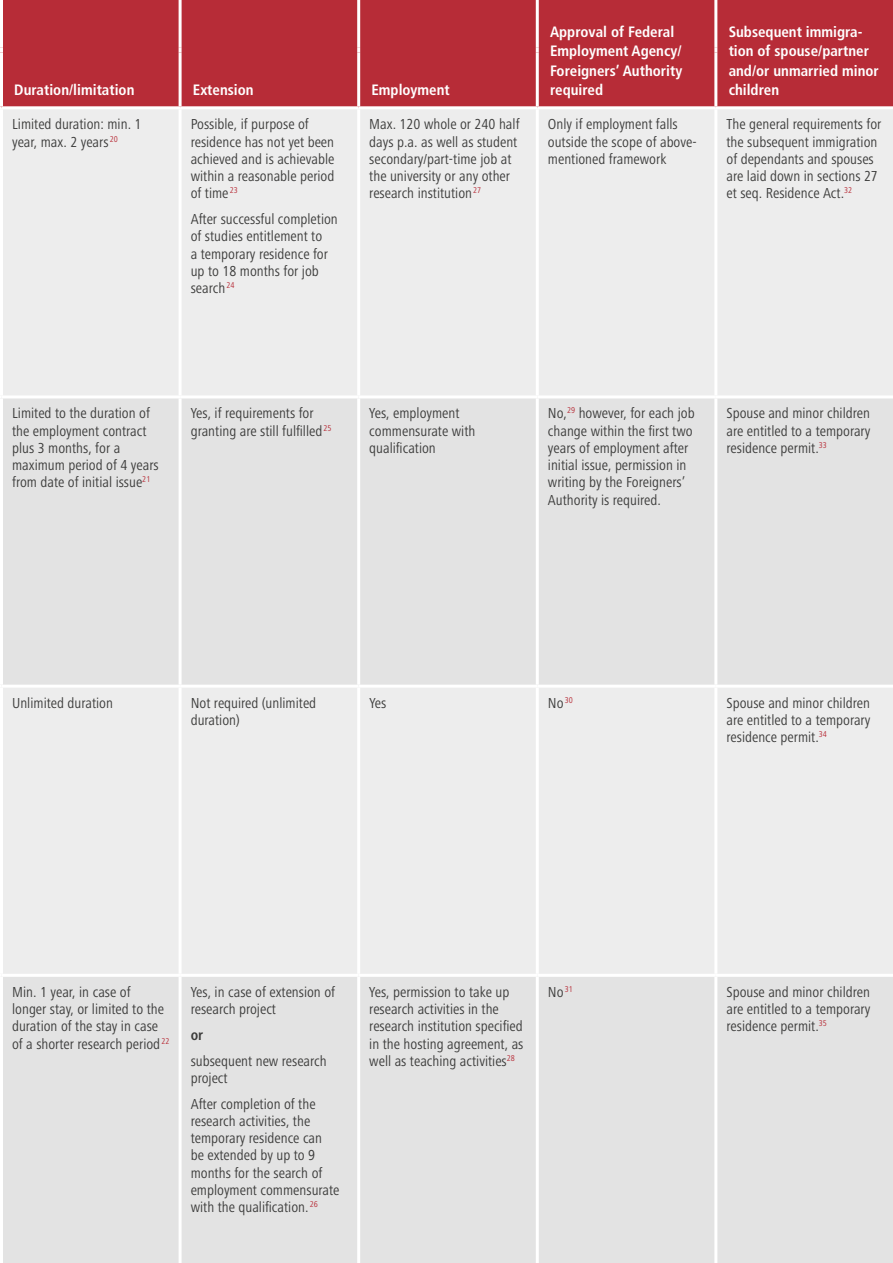
<style>
.page{position:relative;width:893px;height:1263px;background:#fff}
.page>*{position:absolute;margin:0;border:0;box-sizing:border-box;transform-origin:0 0}
.t1{font:condensed 15px/17.2px "Frutiger Next Pro";color:#3c3c3b}
.t2{font:700 condensed 15px/19.5px "Frutiger";color:#fff}
.t3{font:700 condensed 15px "Frutiger Next Pro";color:#3c3c3b}
</style>
<div class="page">
<div style="left:1px;top:0;width:891px;height:108px;background:#b72c37"></div>
<div style="left:3px;top:109px;width:889px;height:865px;background:#ededed"></div>
<div style="left:3px;top:398px;width:889px;height:287px;background:#e3e3e3"></div>
<div style="left:3px;top:977px;width:889px;height:286px;background:#e3e3e3"></div>
<hr style="left:0;top:0;width:3px;height:48px;background:#fff">
<hr style="left:179px;top:0;width:3px;height:48px;background:#fff">
<hr style="left:357px;top:0;width:3px;height:48px;background:#fff">
<hr style="left:536px;top:0;width:3px;height:48px;background:#fff">
<hr style="left:714px;top:0;width:3px;height:48px;background:#fff">
<svg style="left:179px;top:48px;width:3px;height:5px"></svg>
<svg style="left:357px;top:48px;width:3px;height:5px"></svg>
<svg style="left:536px;top:48px;width:3px;height:5px"></svg>
<svg style="left:714px;top:48px;width:3px;height:5px"></svg>
<hr style="left:179px;top:53px;width:3px;height:53px;background:#fff">
<hr style="left:357px;top:53px;width:3px;height:53px;background:#fff">
<hr style="left:536px;top:53px;width:3px;height:53px;background:#fff">
<hr style="left:714px;top:53px;width:3px;height:53px;background:#fff">
<hr style="left:0;top:53px;width:3px;height:53px;background:#fff">
<svg style="left:0;top:47px;width:3px;height:6px"></svg>
<hr style="left:2px;top:106px;width:178px;height:3px;background:#fff">
<hr style="left:180px;top:106px;width:179px;height:3px;background:#fff">
<hr style="left:179px;top:109px;width:3px;height:286px;background:#fff">
<hr style="left:359px;top:106px;width:178px;height:3px;background:#fff">
<hr style="left:357px;top:109px;width:3px;height:286px;background:#fff">
<hr style="left:537px;top:106px;width:179px;height:3px;background:#fff">
<hr style="left:536px;top:109px;width:3px;height:286px;background:#fff">
<hr style="left:716px;top:106px;width:177px;height:3px;background:#fff">
<hr style="left:714px;top:109px;width:3px;height:286px;background:#fff">
<hr style="left:2px;top:685px;width:178px;height:3px;background:#fff">
<hr style="left:180px;top:685px;width:179px;height:3px;background:#fff">
<hr style="left:179px;top:688px;width:3px;height:286px;background:#fff">
<hr style="left:359px;top:685px;width:178px;height:3px;background:#fff">
<hr style="left:357px;top:688px;width:3px;height:286px;background:#fff">
<hr style="left:537px;top:685px;width:179px;height:3px;background:#fff">
<hr style="left:536px;top:688px;width:3px;height:286px;background:#fff">
<hr style="left:716px;top:685px;width:177px;height:3px;background:#fff">
<hr style="left:714px;top:688px;width:3px;height:286px;background:#fff">
<hr style="left:179px;top:977px;width:3px;height:286px;background:#fff">
<hr style="left:357px;top:977px;width:3px;height:286px;background:#fff">
<hr style="left:536px;top:977px;width:3px;height:286px;background:#fff">
<hr style="left:714px;top:977px;width:3px;height:286px;background:#fff">
<hr style="left:2px;top:395px;width:178px;height:3px;background:#fff">
<hr style="left:180px;top:395px;width:179px;height:3px;background:#fff">
<hr style="left:179px;top:398px;width:3px;height:287px;background:#fff">
<hr style="left:359px;top:395px;width:178px;height:3px;background:#fff">
<hr style="left:357px;top:398px;width:3px;height:287px;background:#fff">
<hr style="left:537px;top:395px;width:179px;height:3px;background:#fff">
<hr style="left:536px;top:398px;width:3px;height:287px;background:#fff">
<hr style="left:716px;top:395px;width:177px;height:3px;background:#fff">
<hr style="left:714px;top:398px;width:3px;height:287px;background:#fff">
<p class="t2" style="left:14px;top:80px;width:122px">Duration/limitation</p>
<p class="t2" style="left:193px;top:80px;width:62px">Extension</p>
<p class="t2" style="left:371px;top:80px;width:80px">Employment</p>
<p class="t2" style="left:550px;top:22px;width:134px">Approval of Federal<br>Employment Agency/<br>Foreigners’ Authority required</p>
<p class="t2" style="left:729px;top:22px;width:152px">Subsequent immigra&shy;tion of spouse/partner and/or unmarried minor children</p>
<p class="t1" style="left:12px;top:116px;width:131px">Limited duration: min. 1 year, max. 2 years <sup>20</sup></p>
<p class="t1" style="left:191px;top:116px;width:145px">Possible, if purpose of residence has not yet been achieved and is achievable within a reasonable period of time <sup>23</sup></p>
<p class="t1" style="left:191px;top:210px;width:149px">After successful completion of studies entitlement to<br>a temporary residence for up to 18 months for job search <sup>24</sup></p>
<p class="t1" style="left:369px;top:116px;width:152px">Max. 120 whole or 240 half days p.a. as well as student secondary/part-time job at the university or any other research institution <sup>27</sup></p>
<p class="t1" style="left:548px;top:116px;width:150px">Only if employment falls outside the scope of above&shy;mentioned framework</p>
<p class="t1" style="left:726px;top:116px;width:156px">The general requirements for the subsequent immigration of dependants and spouses are laid down in sections 27 et seq. Residence Act.<sup>32</sup></p>
<p class="t1" style="left:12px;top:405px;width:148px">Limited to the duration of the employment contract plus 3 months, for a maximum period of 4 years from date of initial issue<sup>21</sup></p>
<p class="t1" style="left:191px;top:405px;width:142px">Yes, if requirements for granting are still fulfilled <sup>25</sup></p>
<p class="t1" style="left:369px;top:405px;width:108px">Yes, employment commensurate with qualification</p>
<p class="t1" style="left:548px;top:405px;width:148px">No,<sup>29</sup> however, for each job change within the first two years of employment after initial issue, permission in writing by the Foreigners’<br>Authority is required.</p>
<p class="t1" style="left:726px;top:405px;width:145px;text-align:justify">Spouse and minor children are entitled to a temporary residence permit.<sup>33</sup></p>
<p class="t1" style="left:12px;top:694px;width:102px">Unlimited duration</p>
<p class="t1" style="left:191px;top:694px;width:127px">Not required (unlimited duration)</p>
<p class="t1" style="left:369px;top:694px;width:18px">Yes</p>
<p class="t1" style="left:548px;top:694px;width:26px">No <sup>30</sup></p>
<p class="t1" style="left:726px;top:694px;width:145px;text-align:justify">Spouse and minor children are entitled to a temporary residence permit.<sup>34</sup></p>
<p class="t1" style="left:12px;top:983px;width:159px">Min. 1 year, in case of<br>longer stay, or limited to the duration of the stay in case of a shorter research period <sup>22</sup></p>
<p class="t1" style="left:191px;top:983px;width:146px">Yes, in case of extension of research project</p>
<p class="t3" style="left:191px;top:1026px;width:14px">or</p>
<p class="t1" style="left:191px;top:1052px;width:138px">subsequent new research project</p>
<p class="t1" style="left:191px;top:1095px;width:150px">After completion of the research activities, the temporary residence can<br>be extended by up to 9 months for the search of employment commensurate with the qualification. <sup>26</sup></p>
<p class="t1" style="left:369px;top:983px;width:156px">Yes, permission to take up research activities in the research institution specified in the hosting agreement, as well as teaching activities<sup>28</sup></p>
<p class="t1" style="left:548px;top:983px;width:26px">No <sup>31</sup></p>
<p class="t1" style="left:726px;top:983px;width:145px;text-align:justify">Spouse and minor children are entitled to a temporary residence permit.<sup>35</sup></p>
</div>
